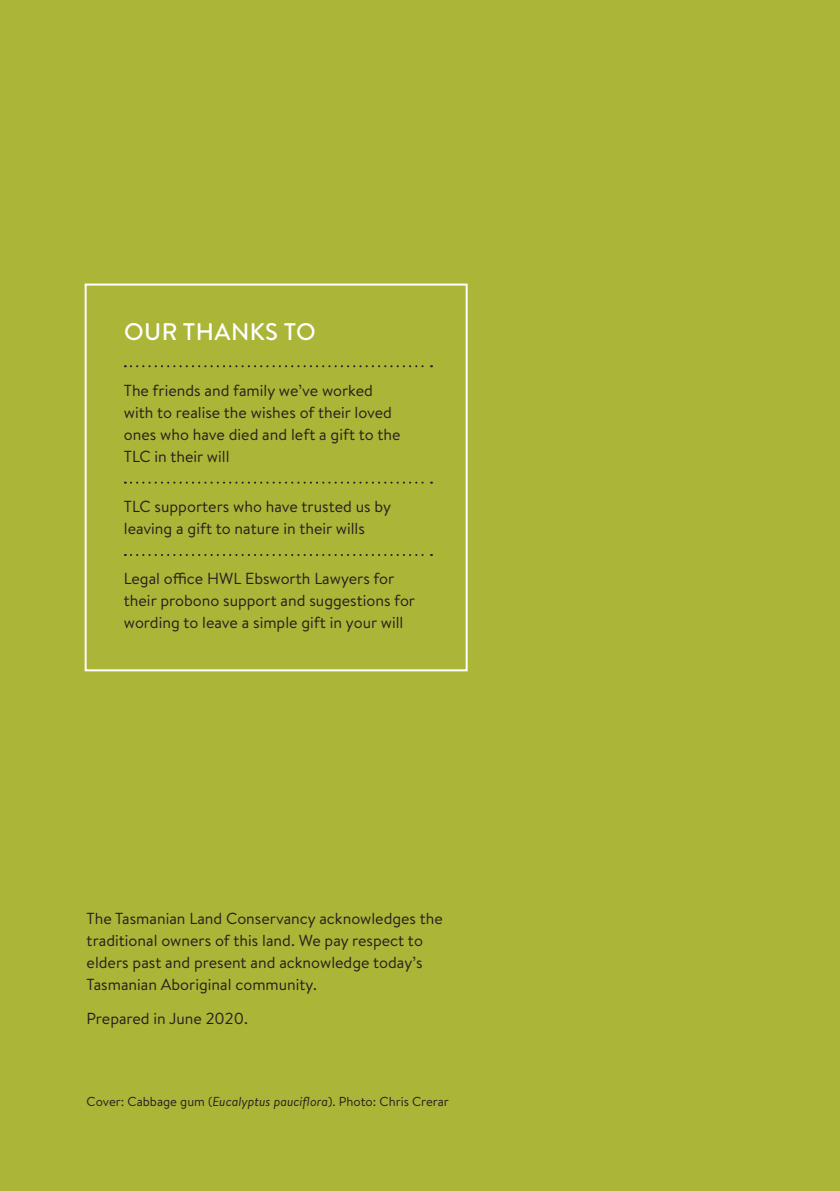
<style>
.page{position:relative;width:840px;height:1191px;background:#fff}
.page>*{position:absolute;margin:0;border:0;box-sizing:border-box;transform-origin:0 0}
.t1{font:500 24px "Brandon Text";letter-spacing:.02em;color:#fff}
.t2{font:16px/22px "Brandon Text";color:#231f20}
.t3{font:13px "Brandon Text";color:#231f20}
.s1{font-style:italic}
</style>
<div class="page">
<div style="left:0;top:0;width:839px;height:1191px;background:#abb537"></div>
<div style="left:85px;top:283px;width:382px;height:388px;border:2px solid #fff"></div>
<svg style="left:125px;top:365px;width:307px;height:2px"></svg>
<svg style="left:125px;top:481px;width:307px;height:2px"></svg>
<svg style="left:125px;top:554px;width:307px;height:2px"></svg>
<h1 class="t1" style="left:124px;top:315px;width:193px">OUR THANKS TO</h1>
<p class="t2" style="left:124px;top:378px;width:278px">The friends and family we’ve worked with to realise the wishes of their loved ones who have died and left a gift to the<br>TLC in their will</p>
<p class="t2" style="left:124px;top:495px;width:269px">TLC supporters who have trusted us by leaving a gift to nature in their wills</p>
<p class="t2" style="left:124px;top:567px;width:292px">Legal office HWL Ebsworth Lawyers for their probono support and suggestions for wording to leave a simple gift in your will</p>
<p class="t2" style="left:87px;top:907px;width:357px">The Tasmanian Land Conservancy acknowledges the traditional owners of this land. We pay respect to elders past and present and acknowledge today’s Tasmanian Aboriginal community.</p>
<p class="t2" style="left:87px;top:1006px;width:163px">Prepared in June 2020.</p>
<p class="t3" style="left:87px;top:1092px;width:363px">Cover: Cabbage gum (<span class="s1">Eucalyptus pauciflora</span>). Photo: Chris Crerar</p>
</div>
